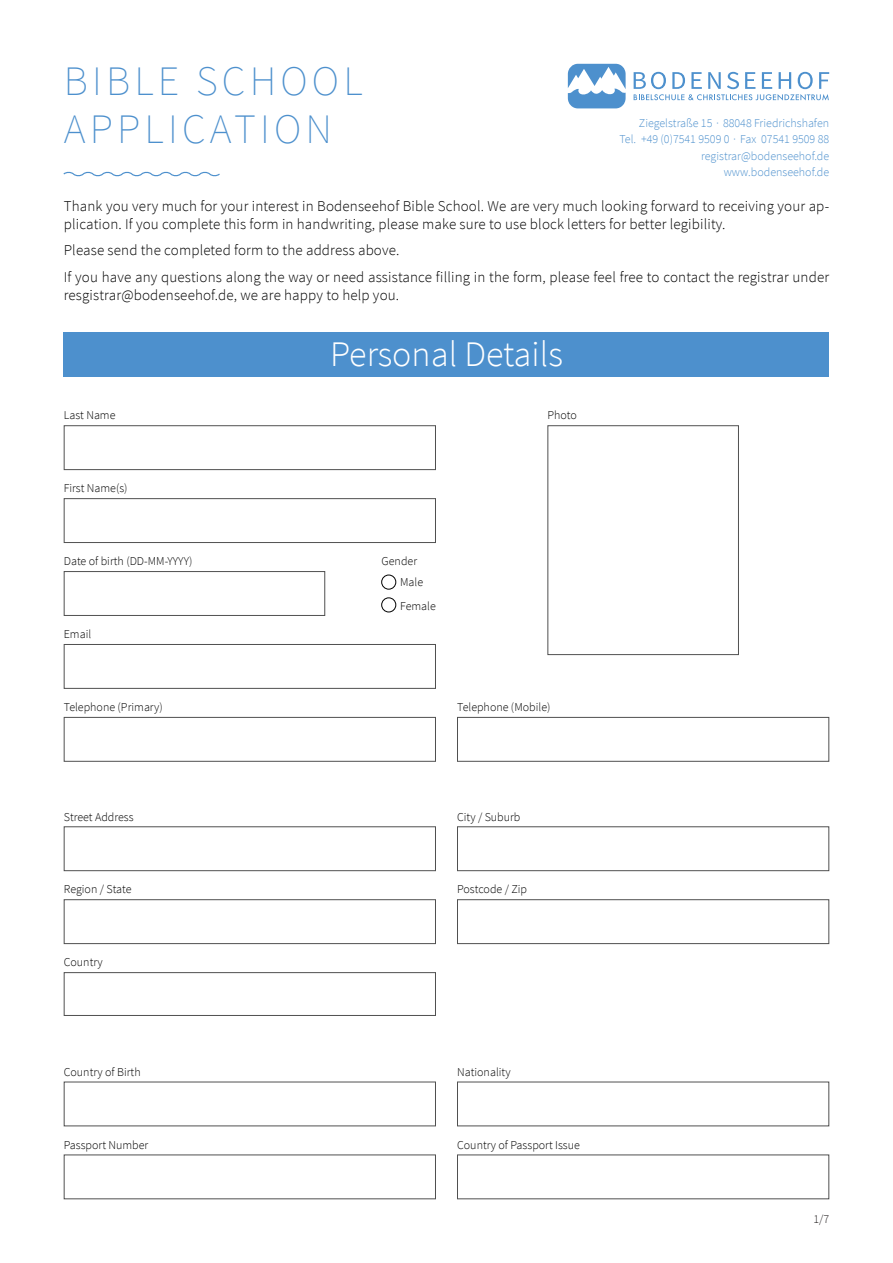
<style>
.page{position:relative;width:893px;height:1263px;background:#fff}
.page>*{position:absolute;margin:0;border:0;box-sizing:border-box;transform-origin:0 0}
.t1{font:200 42px/48px "Source Sans Pro";letter-spacing:.1em;color:#4d90cd}
.t2{font:300 36px "Source Sans Pro";color:#fff}
.t3{font:300 15px/18px "Source Sans Pro";letter-spacing:.01em;color:#000}
.t4{font:300 12px/20.5px "Source Sans Pro";color:#000}
.t5{font:300 12px/16.5px "Source Sans Pro";color:#4d90cd;text-align:right}
.t6{font:300 12px "Source Sans Pro";color:#231f20}
</style>
<div class="page">
<div style="left:64px;top:899px;width:372px;height:45px;border:1px solid #505050"></div>
<div style="left:457px;top:899px;width:372px;height:45px;border:1px solid #505050"></div>
<div style="left:64px;top:826px;width:372px;height:45px;border:1px solid #505050"></div>
<div style="left:64px;top:644px;width:372px;height:45px;border:1px solid #505050"></div>
<div style="left:64px;top:972px;width:372px;height:44px;border:1px solid #505050"></div>
<div style="left:64px;top:571px;width:261px;height:45px;border:1px solid #505050"></div>
<div style="left:381px;top:575px;width:15px;height:14px;border:1px solid #000;border-radius:50%"></div>
<div style="left:381px;top:597px;width:15px;height:15px;border:1px solid #000;border-radius:50%"></div>
<div style="left:64px;top:425px;width:372px;height:45px;border:1px solid #505050"></div>
<div style="left:64px;top:498px;width:372px;height:45px;border:1px solid #505050"></div>
<svg style="left:568px;top:64px;width:58px;height:44px"></svg>
<svg style="left:634px;top:72px;width:195px;height:28px"></svg>
<svg style="left:63px;top:171px;width:157px;height:6px"></svg>
<div style="left:547px;top:425px;width:192px;height:230px;border:1px solid #505050"></div>
<div style="left:64px;top:717px;width:372px;height:45px;border:1px solid #505050"></div>
<div style="left:457px;top:717px;width:372px;height:45px;border:1px solid #505050"></div>
<div style="left:64px;top:1154px;width:372px;height:45px;border:1px solid #505050"></div>
<div style="left:457px;top:1154px;width:372px;height:45px;border:1px solid #505050"></div>
<div style="left:64px;top:332px;width:765px;height:45px;background:#4d90cd"></div>
<div style="left:457px;top:826px;width:372px;height:45px;border:1px solid #505050"></div>
<h1 class="t1" style="left:64px;top:57px;width:300px">BIBLE SCHOOL<br>APPLICATION</h1>
<p class="t5" style="left:619px;top:115px;width:211px">Ziegelstraße 15 ∙ 88048 Friedrichshafen<br>Tel. +49 (0)7541 9509 0 ∙ Fax 07541 9509 88 registrar@bodenseehof.de www.bodenseehof.de</p>
<p class="t3" style="left:64px;top:197px;width:767px">Thank you very much for your interest in Bodenseehof Bible School. We are very much looking forward to receiving your ap&shy;plication. If you complete this form in handwriting, please make sure to use block letters for better legibility.</p>
<p class="t3" style="left:64px;top:237px;width:767px;line-height:26.5px">Please send the completed form to the address above.<br>If you have any questions along the way or need assistance filling in the form, please feel free to contact the registrar under</p>
<p class="t3" style="left:64px;top:286px;width:337px">resgistrar@bodenseehof.de, we are happy to help you.</p>
<p class="t4" style="left:64px;top:404px;width:53px">Last Name</p>
<p class="t4" style="left:64px;top:478px;width:65px">First Name(s)</p>
<h2 class="t2" style="left:330px;top:332px;width:234px">Personal Details</h2>
<p class="t4" style="left:547px;top:404px;width:31px">Photo</p>
<p class="t4" style="left:64px;top:551px;width:130px">Date of birth (DD-MM-YYYY)</p>
<p class="t4" style="left:400px;top:551px;width:25px;text-indent:-19px">Gender<br>Male</p>
<p class="t4" style="left:400px;top:595px;width:37px">Female</p>
<p class="t4" style="left:64px;top:624px;width:29px">Email</p>
<p class="t4" style="left:64px;top:697px;width:100px">Telephone (Primary)</p>
<p class="t4" style="left:457px;top:697px;width:95px">Telephone (Mobile)</p>
<p class="t4" style="left:64px;top:806px;width:71px">Street Address</p>
<p class="t4" style="left:457px;top:806px;width:65px">City / Suburb</p>
<p class="t4" style="left:64px;top:879px;width:69px">Region / State</p>
<p class="t4" style="left:457px;top:879px;width:72px">Postcode / Zip</p>
<p class="t4" style="left:64px;top:952px;width:41px">Country</p>
<p class="t4" style="left:64px;top:1061px;width:78px">Country of Birth</p>
<p class="t4" style="left:457px;top:1061px;width:55px">Nationality</p>
<p class="t4" style="left:64px;top:1134px;width:86px">Passport Number</p>
<p class="t4" style="left:457px;top:1134px;width:124px">Country of Passport Issue</p>
<p class="t6" style="left:813px;top:1211px;width:17px">1/7</p>
</div>
